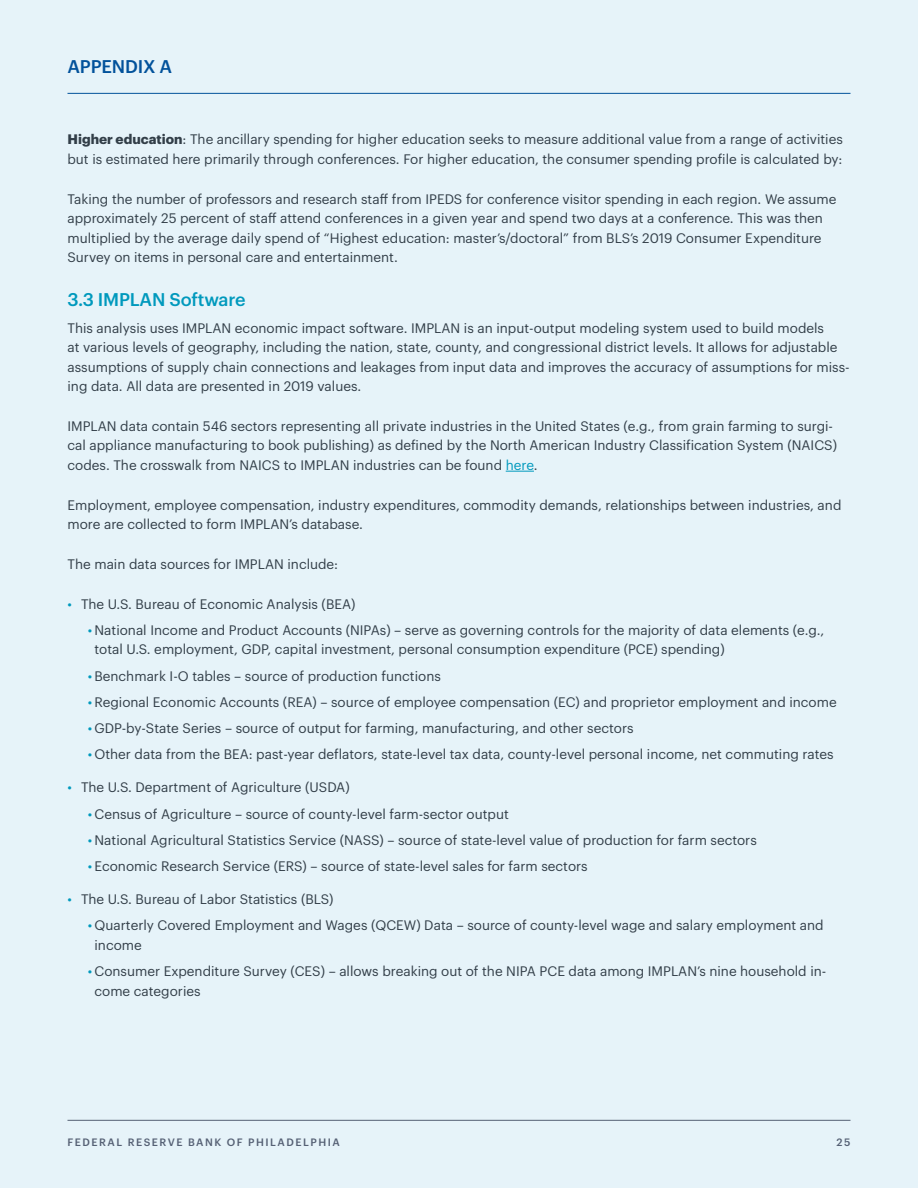
<style>
.page{position:relative;width:918px;height:1188px;background:#e6f3f9}
.page>*{position:absolute;margin:0;border:0;box-sizing:border-box;transform-origin:0 0}
.H8_-_Graphik_Medium{font:500 18px "Graphik";letter-spacing:-.01em;color:#0099bd}
.t1{font:500 18px "Graphik";letter-spacing:-.01em;color:#02529b}
.Para_1_-_Graphik_Reg{font:13.5px/19.5px "Graphik";color:#323e48}
.t2{font:500 10.5px "Graphik";letter-spacing:.145em;color:#556074}
.s1{font-weight:700}
.s2{color:#0099bd}
</style>
<div class="page">
<hr style="left:68px;top:93px;width:782px;height:1px;background:#02529b">
<hr style="left:68px;top:1120px;width:782px;height:1px;background:#556074">
<svg style="left:506px;top:471px;width:28px;height:1px"></svg>
<h1 class="t1" style="left:68px;top:53px;width:106px">APPENDIX A</h1>
<p class="Para_1_-_Graphik_Reg" style="left:68px;top:129px;width:777px"><span class="s1">Higher education</span>: The ancillary spending for higher education seeks to measure additional value from a range of activities but is estimated here primarily through conferences. For higher education, the consumer spending profile is calculated by:</p>
<p class="Para_1_-_Graphik_Reg" style="left:68px;top:188px;width:770px">Taking the number of professors and research staff from IPEDS for conference visitor spending in each region. We assume approximately 25 percent of staff attend conferences in a given year and spend two days at a conference. This was then multiplied by the average daily spend of “Highest education: master’s/doctoral” from BLS’s 2019 Consumer Expenditure Survey on items in personal care and entertainment.</p>
<p class="H8_-_Graphik_Medium" style="left:68px;top:286px;width:180px">3.3 IMPLAN Software</p>
<p class="Para_1_-_Graphik_Reg" style="left:68px;top:317px;width:784px">This analysis uses IMPLAN economic impact software. IMPLAN is an input-output modeling system used to build models<br>at various levels of geography, including the nation, state, county, and congressional district levels. It allows for adjustable assumptions of supply chain connections and leakages from input data and improves the accuracy of assumptions for miss&shy;ing data. All data are presented in 2019 values.</p>
<p class="Para_1_-_Graphik_Reg" style="left:68px;top:415px;width:771px">IMPLAN data contain 546 sectors representing all private industries in the United States (e.g., from grain farming to surgi&shy;cal appliance manufacturing to book publishing) as defined by the North American Industry Classification System (NAICS) codes. The crosswalk from NAICS to IMPLAN industries can be found <span class="s2">here</span>.</p>
<p class="Para_1_-_Graphik_Reg" style="left:68px;top:494px;width:775px">Employment, employee compensation, industry expenditures, commodity demands, relationships between industries, and more are collected to form IMPLAN’s database.</p>
<p class="Para_1_-_Graphik_Reg" style="left:68px;top:553px;width:272px">The main data sources for IMPLAN include:</p>
<p class="Para_1_-_Graphik_Reg" style="left:68px;top:593px;width:289px"><span class="s2">•</span> The U.S. Bureau of Economic Analysis (BEA)</p>
<p class="Para_1_-_Graphik_Reg" style="left:94px;top:619px;width:731px;text-indent:-7px"><span class="s2">•</span> National Income and Product Accounts (NIPAs) – serve as governing controls for the majority of data elements (e.g., total U.S. employment, GDP, capital investment, personal consumption expenditure (PCE) spending)</p>
<p class="Para_1_-_Graphik_Reg" style="left:88px;top:665px;width:355px"><span class="s2">•</span> Benchmark I-O tables – source of production functions</p>
<p class="Para_1_-_Graphik_Reg" style="left:88px;top:691px;width:750px"><span class="s2">•</span> Regional Economic Accounts (REA) – source of employee compensation (EC) and proprietor employment and income</p>
<p class="Para_1_-_Graphik_Reg" style="left:88px;top:717px;width:547px"><span class="s2">•</span> GDP-by-State Series – source of output for farming, manufacturing, and other sectors</p>
<p class="Para_1_-_Graphik_Reg" style="left:88px;top:744px;width:748px"><span class="s2">•</span> Other data from the BEA: past-year deflators, state-level tax data, county-level personal income, net commuting rates</p>
<p class="Para_1_-_Graphik_Reg" style="left:68px;top:777px;width:284px"><span class="s2">•</span> The U.S. Department of Agriculture (USDA)</p>
<p class="Para_1_-_Graphik_Reg" style="left:88px;top:803px;width:423px"><span class="s2">•</span> Census of Agriculture – source of county-level farm-sector output</p>
<p class="Para_1_-_Graphik_Reg" style="left:88px;top:829px;width:671px"><span class="s2">•</span> National Agricultural Statistics Service (NASS) – source of state-level value of production for farm sectors</p>
<p class="Para_1_-_Graphik_Reg" style="left:88px;top:855px;width:501px"><span class="s2">•</span> Economic Research Service (ERS) – source of state-level sales for farm sectors</p>
<p class="Para_1_-_Graphik_Reg" style="left:68px;top:888px;width:268px"><span class="s2">•</span> The U.S. Bureau of Labor Statistics (BLS)</p>
<p class="Para_1_-_Graphik_Reg" style="left:94px;top:915px;width:731px;text-indent:-7px"><span class="s2">•</span> Quarterly Covered Employment and Wages (QCEW) Data – source of county-level wage and salary employment and income</p>
<p class="Para_1_-_Graphik_Reg" style="left:94px;top:960px;width:733px;text-indent:-7px"><span class="s2">•</span> Consumer Expenditure Survey (CES) – allows breaking out of the NIPA PCE data among IMPLAN’s nine household in&shy;come categories</p>
<p class="t2" style="left:68px;top:1134px;width:274px">FEDERAL RESERVE BANK OF PHILADELPHIA</p>
<p class="t2" style="left:837px;top:1134px;width:15px">25</p>
</div>
